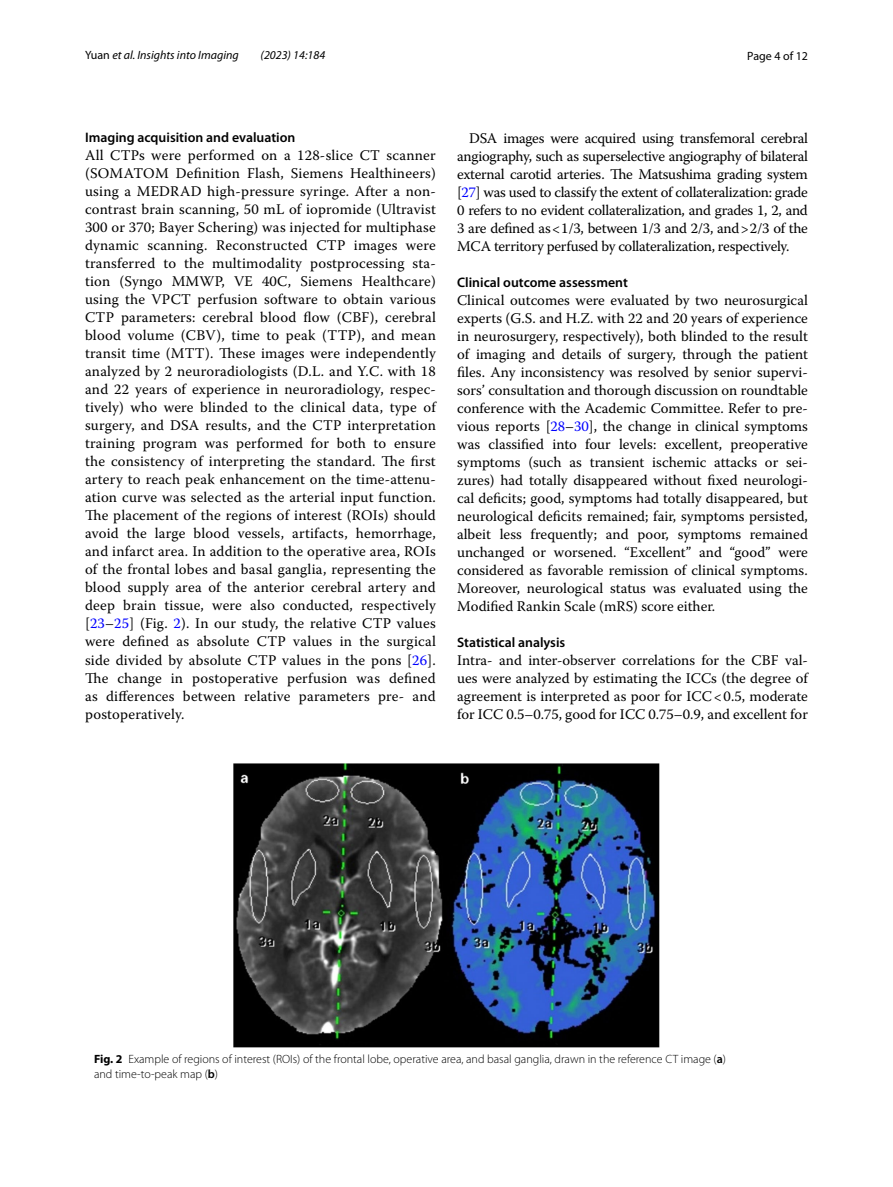
<style>
.page{position:relative;width:893px;height:1187px;background:#fff}
.page>*{position:absolute;margin:0;border:0;box-sizing:border-box;transform-origin:0 0}
.t1{font:14.7px/18px "Warnock Pro";color:#000;text-align:justify}
.t2{font:600 13.8px "Myriad Pro";color:#000}
.t3{font:300 12px/15px "Myriad Pro";color:#000}
.t4{font:italic 12px "Myriad Pro";color:#000}
.t5{font:12px "Myriad Pro";color:#000}
.s1{font-style:normal}
.s2{color:#00f}
.s3{font-weight:700}
.s4{font-weight:600}
</style>
<div class="page">
<img style="left:234px;top:763px;width:425px;height:284px">
<p class="t4" style="left:85px;top:48px;width:155px"><span class="s1">Yuan</span> et al. Insights into Imaging</p>
<p class="t4" style="left:261px;top:48px;width:66px">(2023) 14:184</p>
<p class="t5" style="left:747px;top:48px;width:62px">Page 4 of 12</p>
<p class="t2" style="left:85px;top:129px;width:212px">Imaging acquisition and evaluation</p>
<p class="t1" style="left:85px;top:146px;width:352px">All CTPs were performed on a 128-slice CT scanner (SOMATOM Definition Flash, Siemens Healthineers) using a MEDRAD high-pressure syringe. After a non&shy;contrast brain scanning, 50 mL of iopromide (Ultravist 300 or 370; Bayer Schering) was injected for multiphase dynamic scanning. Reconstructed CTP images were transferred to the multimodality postprocessing sta&shy;tion (Syngo MMWP, VE 40C, Siemens Healthcare) using the VPCT perfusion software to obtain various CTP parameters: cerebral blood flow (CBF), cerebral blood volume (CBV), time to peak (TTP), and mean transit time (MTT). These images were independently analyzed by 2 neuroradiologists (D.L. and Y.C. with 18 and 22 years of experience in neuroradiology, respec&shy;tively) who were blinded to the clinical data, type of surgery, and DSA results, and the CTP interpretation training program was performed for both to ensure the consistency of interpreting the standard. The first artery to reach peak enhancement on the time-attenu&shy;ation curve was selected as the arterial input function.<br>The placement of the regions of interest (ROIs) should avoid the large blood vessels, artifacts, hemorrhage, and infarct area. In addition to the operative area, ROIs of the frontal lobes and basal ganglia, representing the blood supply area of the anterior cerebral artery and deep brain tissue, were also conducted, respectively [<span class="s2">23</span>–<span class="s2">25</span>] (Fig. <span class="s2">2</span>). In our study, the relative CTP values were defined as absolute CTP values in the surgical side divided by absolute CTP values in the pons [<span class="s2">26</span>].<br>The change in postoperative perfusion was defined as differences between relative parameters pre- and postoperatively.</p>
<p class="t1" style="left:457px;top:128px;width:352px;text-indent:12px">DSA images were acquired using transfemoral cerebral angiography, such as superselective angiography of bilateral external carotid arteries. The Matsushima grading system [<span class="s2">27</span>] was used to classify the extent of collateralization: grade 0 refers to no evident collateralization, and grades 1, 2, and 3 are defined as&lt;1/3, between 1/3 and 2/3, and&gt;2/3 of the MCA territory perfused by collateralization, respectively.</p>
<p class="t2" style="left:457px;top:273px;width:172px">Clinical outcome assessment</p>
<p class="t1" style="left:457px;top:290px;width:352px">Clinical outcomes were evaluated by two neurosurgical experts (G.S. and H.Z. with 22 and 20 years of experience in neurosurgery, respectively), both blinded to the result of imaging and details of surgery, through the patient files. Any inconsistency was resolved by senior supervi&shy;sors’ consultation and thorough discussion on roundtable conference with the Academic Committee. Refer to pre&shy;vious reports [<span class="s2">28</span>–<span class="s2">30</span>], the change in clinical symptoms was classified into four levels: excellent, preoperative symptoms (such as transient ischemic attacks or sei&shy;zures) had totally disappeared without fixed neurologi&shy;cal deficits; good, symptoms had totally disappeared, but neurological deficits remained; fair, symptoms persisted, albeit less frequently; and poor, symptoms remained unchanged or worsened. “Excellent” and “good” were considered as favorable remission of clinical symptoms.<br>Moreover, neurological status was evaluated using the Modified Rankin Scale (mRS) score either.</p>
<p class="t2" style="left:457px;top:633px;width:110px">Statistical analysis</p>
<p class="t1" style="left:457px;top:650px;width:352px">Intra- and inter-observer correlations for the CBF val&shy;ues were analyzed by estimating the ICCs (the degree of agreement is interpreted as poor for ICC&lt;0.5, moderate for ICC 0.5–0.75, good for ICC 0.75–0.9, and excellent for</p>
<p class="t3" style="left:94px;top:1051px;width:633px"><span class="s3">Fig. 2</span> Example of regions of interest (ROIs) of the frontal lobe, operative area, and basal ganglia, drawn in the reference CT image (<span class="s4">a</span>) and time-to-peak map (<span class="s4">b</span>)</p>
</div>
